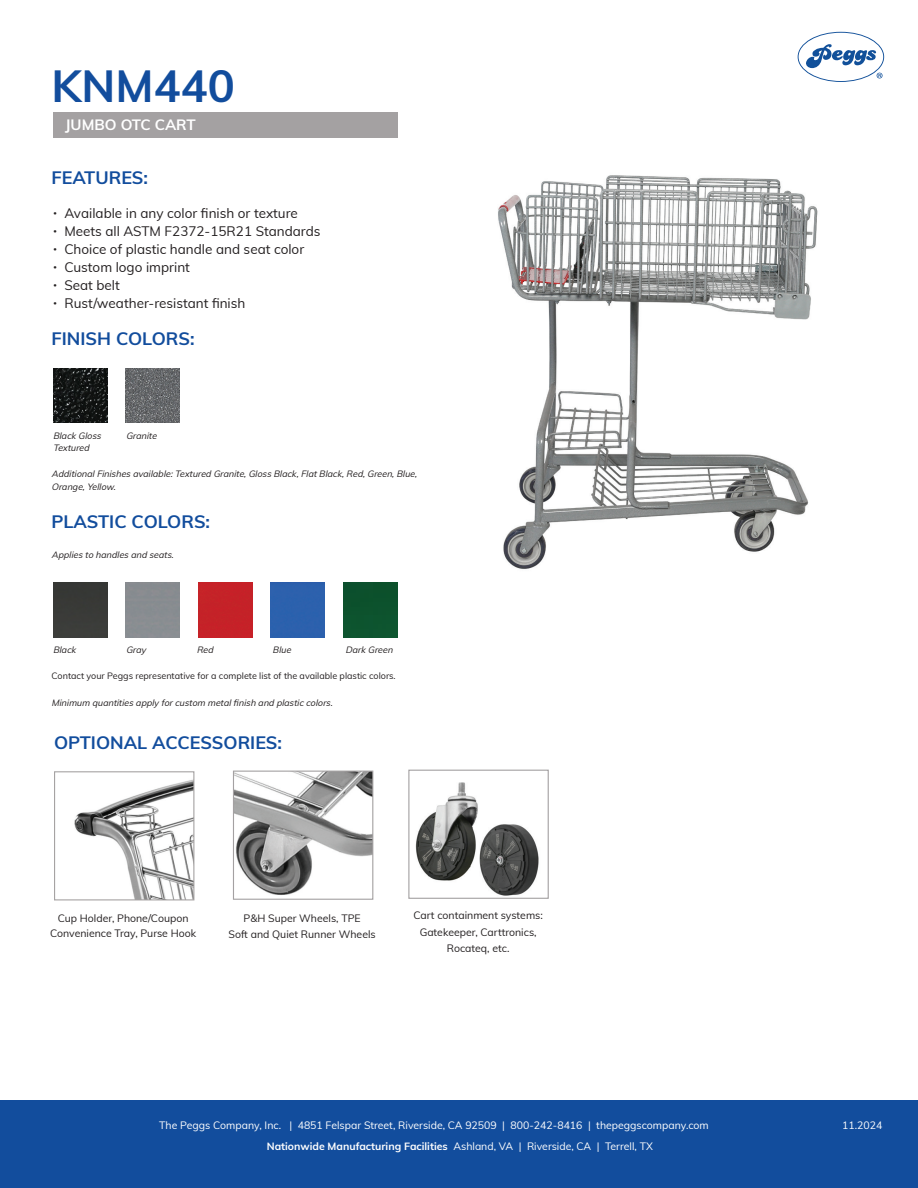
<style>
.page{position:relative;width:918px;height:1188px;background:#fff}
.page>*{position:absolute;margin:0;border:0;box-sizing:border-box;transform-origin:0 0}
.t1{font:700 45px "Muli";color:#124d9d}
.t2{font:700 18px "Muli";color:#124d9d}
.t3{font:700 15px "Muli";color:#fff}
.t4{font:13.5px "Muli";color:#231f20}
.t5{font:10.5px "Muli";color:#fff}
.t6{font:10.5px/16.5px "Muli";color:#231f20;text-align:center}
.t7{font:italic 9px/12px "Muli";color:#231f20}
.t8{font:9px "Muli";color:#231f20}
.s1{font-family:"Raleway"}
.s2{font-style:normal}
.s3{font-weight:700}
</style>
<div class="page">
<div style="left:0;top:1101px;width:918px;height:87px;background:#124d9d"></div>
<svg style="left:798px;top:32px;width:86px;height:50px"></svg>
<div style="left:53px;top:112px;width:345px;height:26px;background:#a4a1a2"></div>
<img style="left:498px;top:175px;width:320px;height:394px">
<img style="left:53px;top:368px;width:54px;height:55px">
<img style="left:126px;top:368px;width:54px;height:55px">
<div style="left:53px;top:583px;width:54px;height:54px;background:#393a37"></div>
<div style="left:198px;top:583px;width:54px;height:54px;background:#c42228"></div>
<div style="left:271px;top:583px;width:54px;height:54px;background:#2c61ad"></div>
<div style="left:343px;top:583px;width:55px;height:54px;background:#0d522d"></div>
<img style="left:235px;top:773px;width:136px;height:122px">
<img style="left:74px;top:780px;width:118px;height:118px">
<div style="left:54px;top:771px;width:140px;height:129px;border:1px solid #a6a3a3"></div>
<div style="left:233px;top:771px;width:140px;height:129px;border:1px solid #a4a1a2"></div>
<div style="left:408px;top:770px;width:141px;height:129px;border:1px solid #a4a1a2"></div>
<img style="left:415px;top:783px;width:124px;height:113px">
<h1 class="t1" style="left:52px;top:53px;width:185px">KNM440</h1>
<h3 class="t3" style="left:65px;top:114px;width:132px">JUMBO OTC CART</h3>
<h2 class="t2" style="left:52px;top:165px;width:98px">FEATURES:</h2>
<h3 class="t4" style="left:53px;top:203px;width:247px"><span class="s1">•</span> Available in any color finish or texture</h3>
<h3 class="t4" style="left:53px;top:221px;width:269px"><span class="s1">•</span> Meets all ASTM F2372-15R21 Standards</h3>
<h3 class="t4" style="left:53px;top:239px;width:253px"><span class="s1">•</span> Choice of plastic handle and seat color</h3>
<h3 class="t4" style="left:53px;top:257px;width:139px"><span class="s1">•</span> Custom logo imprint</h3>
<h3 class="t4" style="left:53px;top:275px;width:69px"><span class="s1">•</span> Seat belt</h3>
<h3 class="t4" style="left:53px;top:293px;width:194px"><span class="s1">•</span> Rust/weather-resistant finish</h3>
<h2 class="t2" style="left:52px;top:326px;width:144px">FINISH COLORS:</h2>
<p class="t7" style="left:53px;top:429px;width:52px">BlackGloss<br>Textured</p>
<p class="t7" style="left:126px;top:429px;width:35px">Granite</p>
<p class="t7" style="left:52px;top:466px;width:369px;line-height:13.5px">AdditionalFinishesavailable:Textured Granite,GlossBlack,FlatBlack,Red,Green,Blue,<br>Orange,Yellow.</p>
<h2 class="t2" style="left:52px;top:509px;width:160px">PLASTIC COLORS:</h2>
<p class="t7" style="left:52px;top:548px;width:124px">Appliesto handlesand seats<span class="s2">.</span></p>
<p class="t7" style="left:53px;top:644px;width:27px">Black</p>
<p class="t7" style="left:126px;top:644px;width:24px">Gray</p>
<p class="t7" style="left:197px;top:644px;width:21px">Red</p>
<p class="t7" style="left:273px;top:644px;width:22px">Blue</p>
<p class="t7" style="left:346px;top:644px;width:51px">DarkGreen</p>
<p class="t8" style="left:52px;top:669px;width:346px">Contact your Peggs representative for a complete list of the available plastic colors.</p>
<p class="t7" style="left:52px;top:696px;width:285px">Minimum quantitiesapplyforcustom metalfinish and plasticcolors.</p>
<h2 class="t2" style="left:54px;top:729px;width:230px">OPTIONAL ACCESSORIES:</h2>
<p class="t6" style="left:50px;top:910px;width:148px;line-height:15px">Cup Holder, Phone/Coupon<br>Convenience Tray, Purse Hook</p>
<p class="t6" style="left:228px;top:909px;width:149px">P&amp;H Super Wheels, TPE<br>Soft and Quiet Runner Wheels</p>
<p class="t6" style="left:413px;top:907px;width:131px">Cart containment systems:<br>Gatekeeper, Carttronics,<br>Rocateq, etc.</p>
<p class="t5" style="left:159px;top:1118px;width:551px">The Peggs Company, Inc. | 4851 Felspar Street, Riverside, CA 92509 | 800-242-8416 | thepeggscompany.com</p>
<p class="t5" style="left:842px;top:1118px;width:42px">11.2024</p>
<p class="t5" style="left:267px;top:1139px;width:388px"><span class="s3">Nationwide Manufacturing Facilities</span> Ashland, VA | Riverside, CA | Terrell, TX</p>
</div>
